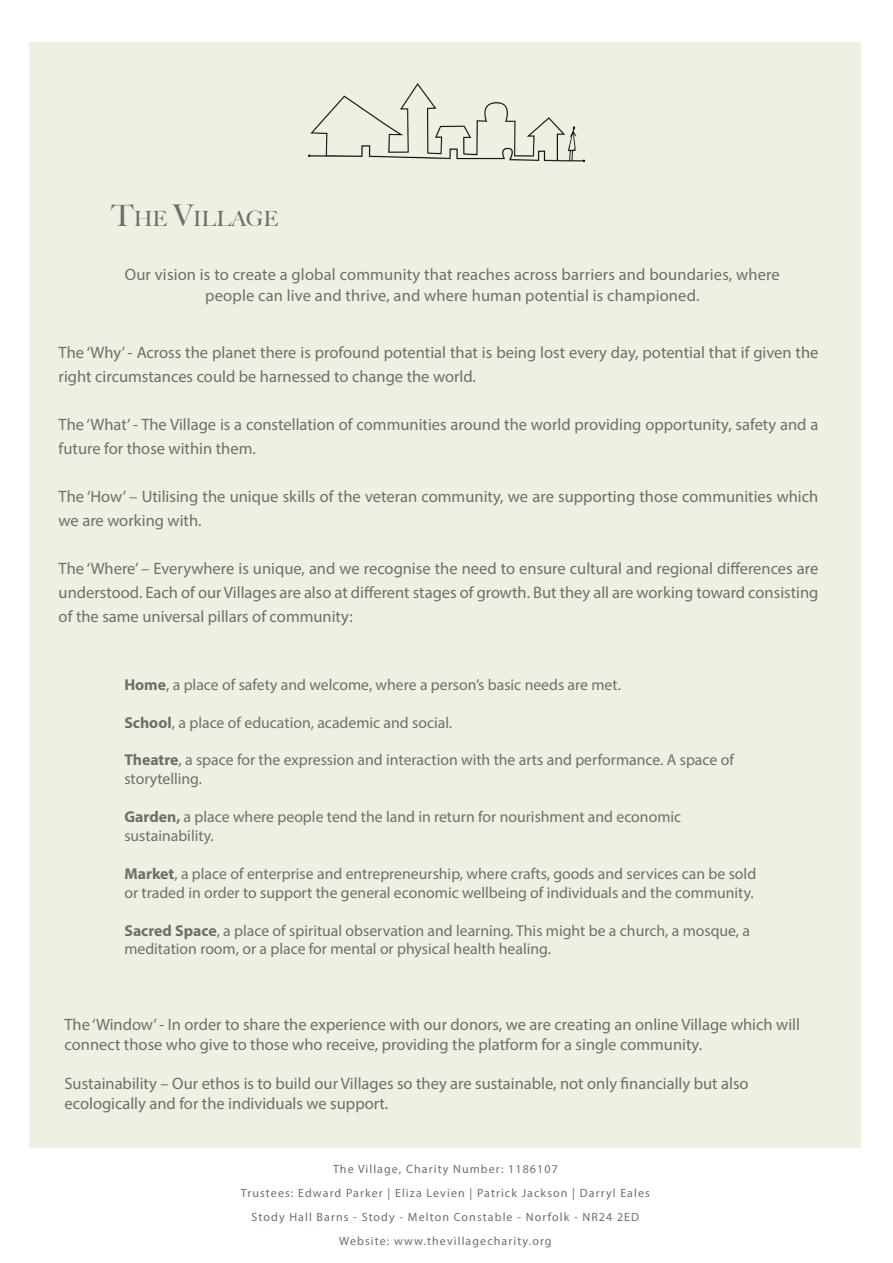
<style>
.page{position:relative;width:893px;height:1263px;background:#fff}
.page>*{position:absolute;margin:0;border:0;box-sizing:border-box;transform-origin:0 0}
.Headers{font:500 21px "Big Caslon";color:#68726b}
.t1{font:16.5px/24px "Myriad Pro";color:#68726b}
.t2{font:15.75px/18.9px "Myriad Pro";color:#68726b}
.t3{font:12px/24px "Myriad Pro";letter-spacing:.09em;color:#68726b;text-align:center}
.s1{font-size:30px}
.s2{font-weight:700}
</style>
<div class="page">
<div style="left:30px;top:43px;width:831px;height:1105px;background:#efefe2"></div>
<img style="left:308px;top:84px;width:277px;height:78px">
<p class="Headers" style="left:112px;top:201px;width:168px"><span class="s1">T</span>HE <span class="s1">V</span>ILLAGE</p>
<p class="t1" style="left:125px;top:264px;width:656px;line-height:21px;text-align:center">Our vision is to create a global community that reaches across barriers and boundaries, where people can live and thrive, and where human potential is championed.</p>
<p class="t1" style="left:59px;top:340px;width:761px">The ‘Why’ - Across the planet there is profound potential that is being lost every day, potential that if given the right circumstances could be harnessed to change the world.</p>
<p class="t1" style="left:59px;top:412px;width:761px">The ‘What’ - The Village is a constellation of communities around the world providing opportunity, safety and a future for those within them.</p>
<p class="t1" style="left:59px;top:484px;width:761px">The ‘How’ – Utilising the unique skills of the veteran community, we are supporting those communities which we are working with.</p>
<p class="t1" style="left:59px;top:556px;width:761px;text-align:justify">The ‘Where’ – Everywhere is unique, and we recognise the need to ensure cultural and regional differences are understood. Each of our Villages are also at different stages of growth. But they all are working toward consisting of the same universal pillars of community:</p>
<p class="t2" style="left:124px;top:675px;width:498px"><span class="s2">Home</span>, a place of safety and welcome, where a person’s basic needs are met.</p>
<p class="t2" style="left:124px;top:713px;width:329px"><span class="s2">School</span>, a place of education, academic and social.</p>
<p class="t2" style="left:124px;top:750px;width:611px"><span class="s2">Theatre</span>, a space for the expression and interaction with the arts and performance. A space of storytelling.</p>
<p class="t2" style="left:124px;top:807px;width:558px"><span class="s2">Garden,</span> a place where people tend the land in return for nourishment and economic sustainability.</p>
<p class="t2" style="left:124px;top:864px;width:633px"><span class="s2">Market</span>, a place of enterprise and entrepreneurship, where crafts, goods and services can be sold or traded in order to support the general economic wellbeing of individuals and the community.</p>
<p class="t2" style="left:124px;top:920px;width:627px"><span class="s2">Sacred Space</span>, a place of spiritual observation and learning. This might be a church, a mosque, a meditation room, or a place for mental or physical health healing.</p>
<p class="t1" style="left:64px;top:1014px;width:737px;line-height:19.8px">The ‘Window’ - In order to share the experience with our donors, we are creating an online Village which will connect those who give to those who receive, providing the platform for a single community.</p>
<p class="t1" style="left:64px;top:1074px;width:686px;line-height:19.8px">Sustainability – Our ethos is to build our Villages so they are sustainable, not only financially but also ecologically and for the individuals we support.</p>
<p class="t3" style="left:241px;top:1156px;width:410px">The Village, Charity Number: 1186107<br>Trustees: Edward Parker | Eliza Levien | Patrick Jackson | Darryl Eales Stody Hall Barns - Stody - Melton Constable - Norfolk - NR24 2ED Website: www.thevillagecharity.org</p>
</div>
